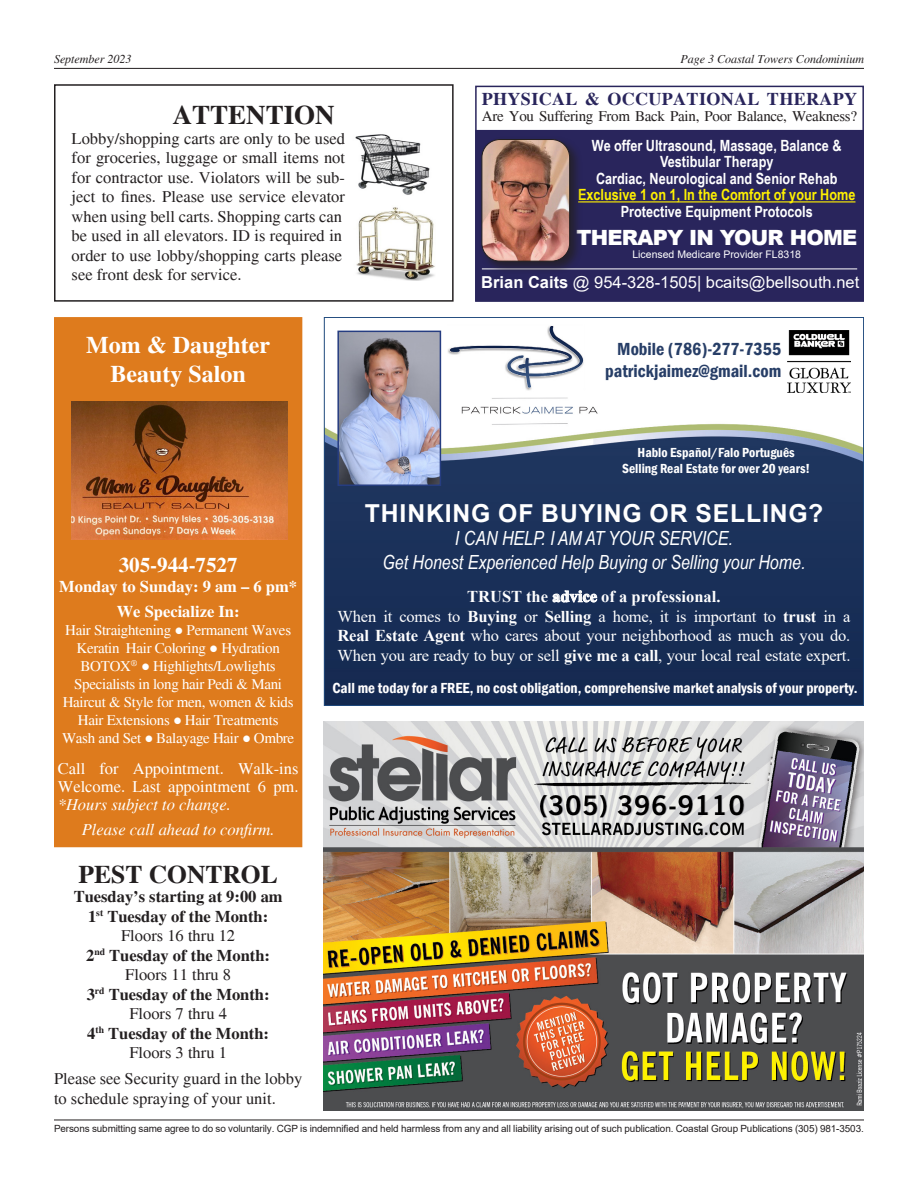
<style>
.page{position:relative;width:918px;height:1188px;background:#fff}
.page>*{position:absolute;margin:0;border:0;box-sizing:border-box;transform-origin:0 0}
.t1{font:700 27px "Times";color:#231f20}
.t2{font:700 25.5px "Times";color:#231f20}
.t3{font:700 24.75px "Arial";letter-spacing:.035em;color:#fff}
.t4{font:700 24px/28.8px "Times";color:#fff;text-align:center}
.t5{font:900 21px "Arial";letter-spacing:-.04em;color:#fff}
.t6{font:700 21px "Times";color:#fff}
.t7{font:italic 19.5px/23.4px "Arial Narrow";color:#fff;text-align:center}
.t8{font:600 condensed 18px/22.5px "Franklin Gothic";color:#273e67;text-align:right}
.t9{font:700 18px "Times";letter-spacing:.02em;color:#29255c}
.t10{font:16.5px/19.5px "Times";color:#231f20}
.t11{font:16.5px/19.8px "Times New Roman";letter-spacing:-.01em;color:#fff;text-align:center}
.t12{font:700 16.5px/19.5px "Times";color:#231f20;text-align:center}
.t13{font:16.5px/18px "Times";color:#fff}
.t14{font:italic 16.5px/24.8px "Times";color:#fff}
.t15{font:16.5px "Arial";color:#fff}
.t16{font:700 16.5px/25.5px "Times";color:#fff;text-align:center}
.t17{font:700 15.45px/16.5px "Arial Narrow";color:#fff;text-align:center}
.t18{font:700 15.45px "Arial Narrow";color:#fff101}
.t19{font:15px/18px "Times";letter-spacing:-.02em;color:#fff;text-align:center}
.t20{font:600 condensed 15px "Franklin Gothic";color:#fff}
.t21{font:15px "Times";letter-spacing:-.02em;color:#231f20}
.t22{font:600 condensed 13.5px/16.2px "Franklin Gothic";color:#fff;text-align:center}
.t23{font:italic 12px "Times";color:#231f20}
.t24{font:10.5px "Arial";color:#fff}
.t25{font:9.9px "Arial";letter-spacing:-.01em;color:#231f20}
.s1{font-weight:700}
.s2{font-family:"Calibri"}
.s3{font-weight:400}
</style>
<div class="page">
<hr style="left:54px;top:68px;width:810px;height:1px;background:#231f20">
<div style="left:54px;top:317px;width:248px;height:530px;background:#de7b1d"></div>
<img style="left:71px;top:402px;width:216px;height:137px">
<img style="left:324px;top:721px;width:540px;height:389px">
<div style="left:476px;top:131px;width:387px;height:170px;background:#29255c"></div>
<div style="left:475px;top:86px;width:389px;height:216px;border:1px solid #29255c"></div>
<hr style="left:578px;top:201px;width:277px;height:1px;background:#fff101">
<hr style="left:482px;top:269px;width:375px;height:1px;background:#fff">
<div style="left:478px;top:136px;width:105px;height:138px;background:#231f20;opacity:.75"></div>
<img style="left:482px;top:140px;width:88px;height:121px">
<div style="left:482px;top:139px;width:88px;height:123px;border:1px solid #231f20;border-radius:18px"></div>
<hr style="left:54px;top:1120px;width:810px;height:1px;background:#231f20">
<img style="left:355px;top:134px;width:75px;height:61px">
<img style="left:356px;top:207px;width:79px;height:73px">
<div style="left:54px;top:84px;width:400px;height:218px;border:2px solid #231f20"></div>
<img style="left:326px;top:330px;width:536px;height:374px">
<img style="left:447px;top:326px;width:152px;height:102px">
<img style="left:340px;top:334px;width:98px;height:149px">
<div style="left:337px;top:331px;width:104px;height:155px;border:2px solid #263d81"></div>
<img style="left:788px;top:331px;width:62px;height:62px">
<p class="t23" style="left:54px;top:53px;width:79px">September 2023</p>
<p class="t23" style="left:681px;top:53px;width:185px">Page 3 Coastal Towers Condominium</p>
<h1 class="t1" style="left:173px;top:99px;width:164px">ATTENTION</h1>
<p class="t10" style="left:72px;top:129px;width:275px">Lobby/shopping carts are only to be used for groceries, luggage or small items not for contractor use. Violators will be sub&shy;ject to fines. Please use service elevator when using bell carts. Shopping carts can be used in all elevators. ID is required in order to use lobby/shopping carts please see front desk for service.</p>
<h3 class="t4" style="left:86px;top:331px;width:185px">Mom &amp; Daughter<br>Beauty Salon</h3>
<p class="t9" style="left:482px;top:88px;width:377px">PHYSICAL &amp; OCCUPATIONAL THERAPY</p>
<p class="t21" style="left:482px;top:107px;width:377px">Are You Suffering From Back Pain, Poor Balance, Weakness?</p>
<p class="t17" style="left:592px;top:136px;width:251px">We offer Ultrasound, Massage, Balance &amp;<br>Vestibular Therapy<br>Cardiac, Neurological and Senior Rehab</p>
<p class="t18" style="left:578px;top:183px;width:279px">Exclusive 1 on 1, In the Comfort of your Home</p>
<p class="t17" style="left:621px;top:202px;width:194px">Protective Equipment Protocols</p>
<p class="t5" style="left:576px;top:222px;width:282px">THERAPY IN YOUR HOME</p>
<p class="t24" style="left:632px;top:247px;width:170px">Licensed Medicare Provider FL8318</p>
<p class="t15" style="left:481px;top:271px;width:380px"><span class="s1">Brian Caits</span> @ 954-328-1505| bcaits@bellsouth.net</p>
<p class="t8" style="left:605px;top:337px;width:177px">Mobile (786)-277-7355 patrickjaimez@gmail.com</p>
<p class="t6" style="left:119px;top:553px;width:120px">305-944-7527</p>
<p class="t16" style="left:59px;top:574px;width:239px">Monday to Sunday: 9 am – 6 pm*<br>We Specialize In:</p>
<p class="t19" style="left:62px;top:621px;width:234px">Hair Straightening <span class="s2">●</span> Permanent Waves Keratin Hair Coloring <span class="s2">●</span> Hydration BOTOX<sup>®</sup> <span class="s2">●</span> Highlights/Lowlights Specialists in long hair Pedi &amp; Mani Haircut &amp; Style for men, women &amp; kids Hair Extensions <span class="s2">●</span> Hair Treatments Wash and Set <span class="s2">●</span> Balayage Hair <span class="s2">●</span> Ombre</p>
<p class="t13" style="left:58px;top:760px;width:242px">Call for Appointment. Walk-ins<br>Welcome. Last appointment 6 pm.</p>
<p class="t14" style="left:82px;top:792px;width:194px;text-indent:-24px">*Hours subject to change.<br>Please call ahead to confirm.</p>
<h2 class="t2" style="left:79px;top:859px;width:201px">PEST CONTROL</h2>
<p class="t12" style="left:74px;top:887px;width:210px">Tuesday’s starting at 9:00 am<br>1<sup>st</sup> Tuesday of the Month:<br><span class="s3">Floors 16 thru 12<br></span>2<sup>nd</sup> Tuesday of the Month:<br><span class="s3">Floors 11 thru 8<br></span>3<sup>rd</sup> Tuesday of the Month:<br><span class="s3">Floors 7 thru 4<br></span>4<sup>th</sup> Tuesday of the Month:<br><span class="s3">Floors 3 thru 1</span></p>
<p class="t10" style="left:54px;top:1069px;width:250px">Please see Security guard in the lobby to schedule spraying of your unit.</p>
<p class="t22" style="left:622px;top:444px;width:190px">Hablo Español/Falo Português<br>Selling Real Estate for over 20 years!</p>
<h3 class="t3" style="left:365px;top:496px;width:460px">THINKING OF BUYING OR SELLING?</h3>
<p class="t7" style="left:382px;top:526px;width:425px">I CAN HELP. I AM AT YOUR SERVICE.<br>Get Honest Experienced Help Buying or Selling your Home.</p>
<p class="t11" style="left:337px;top:586px;width:515px"><span class="s1">TRUST the advice of a professional.<br></span>When it comes to <span class="s1">Buying</span> or <span class="s1">Selling</span> a home, it is important to <span class="s1">trust</span> in a <span class="s1">Real Estate Agent</span> who cares about your neighborhood as much as you do.<br>When you are ready to buy or sell <span class="s1">give me a call</span>, your local real estate expert.</p>
<p class="t20" style="left:332px;top:678px;width:527px">Call me today for a FREE, no cost obligation, comprehensive market analysis of your property.</p>
<p class="t25" style="left:54px;top:1122px;width:811px">Persons submitting same agree to do so voluntarily. CGP is indemnified and held harmless from any and all liability arising out of such publication. Coastal Group Publications (305) 981-3503.</p>
</div>
